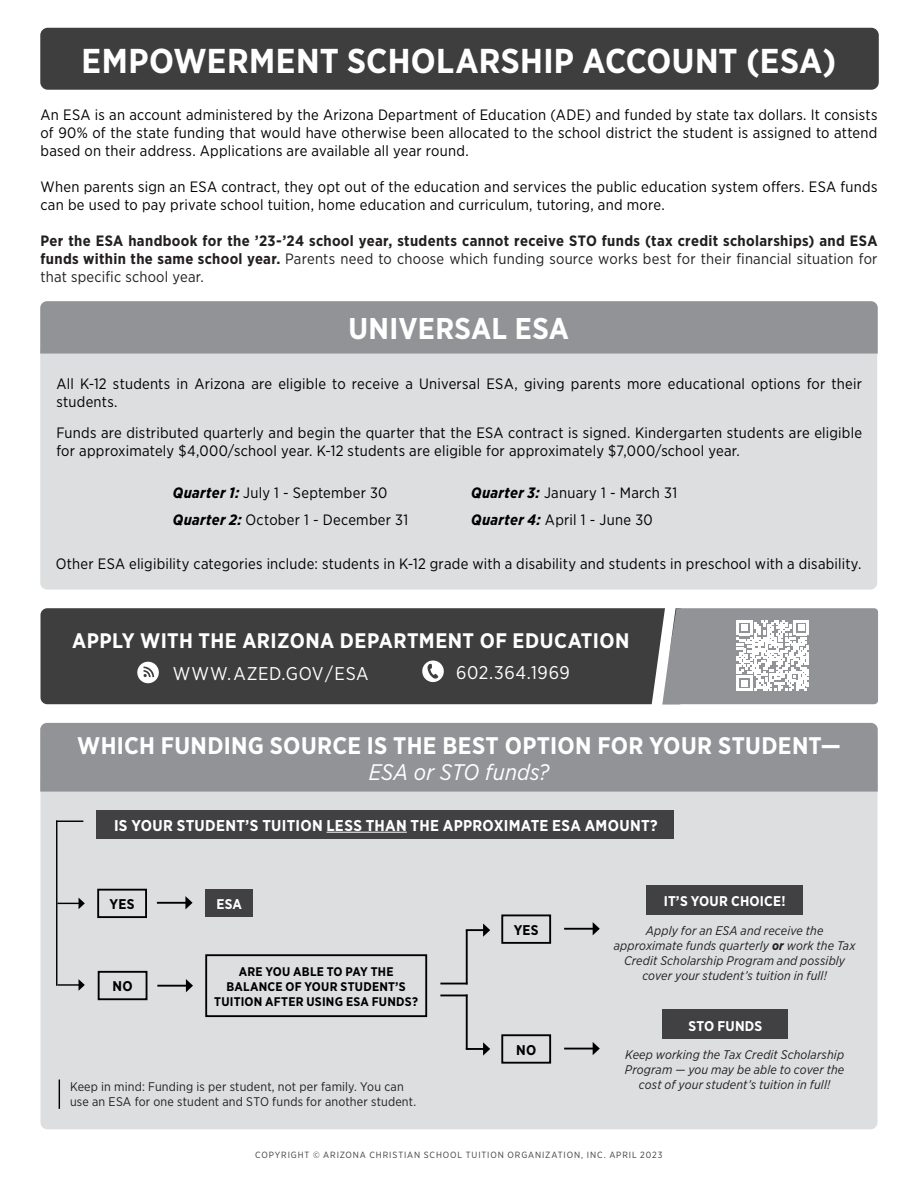
<style>
.page{position:relative;width:918px;height:1188px;background:#fff}
.page>*{position:absolute;margin:0;border:0;box-sizing:border-box;transform-origin:0 0}
.t1{font:700 34.5px "Gotham Narrow";letter-spacing:.01em;color:#fff}
.t2{font:700 30px "Gotham Narrow";letter-spacing:.01em;color:#fff}
.t3{font:700 24px "Gotham Narrow";letter-spacing:.015em;color:#fff}
.t4{font:italic 22.5px "Gotham Narrow";letter-spacing:.005em;color:#fff}
.t5{font:700 21px "Gotham Narrow";letter-spacing:.02em;color:#fff}
.t6{font:18.45px "Gotham Narrow";letter-spacing:.03em;color:#fff}
.t7{font:700 15.6px "Gotham Narrow";letter-spacing:.02em;color:#fff}
.Eligibility_Bullets{font:15px/18px "Gotham Narrow";letter-spacing:.015em;color:#000}
.Eligibility_Bullets-2{font:700 15px/18px "Gotham Narrow";letter-spacing:.02em;color:#231f20;text-align:justify}
.t8{font:700 14.1px "Gotham Narrow";letter-spacing:.015em;color:#fff}
.t9{font:700 14.1px "Gotham Narrow";letter-spacing:.015em;color:#000}
.t10{font:italic 12.6px/14.9px "Gotham Narrow";letter-spacing:.01em;color:#231f20;text-align:center}
.t11{font:12.6px "Gotham Narrow";letter-spacing:.015em;color:#231f20}
.t12{font:700 12.6px/15px "Gotham Narrow";letter-spacing:.02em;color:#000;text-align:center}
.t13{font:9px "Gotham Narrow";letter-spacing:.1em;color:#3e3e3f}
.s1{font-weight:400}
.s2{font-weight:700;font-style:italic}
.s3{font-weight:700}
.s4{font-style:normal}
</style>
<div class="page">
<div style="left:40px;top:792px;width:838px;height:337px;background:#dddee0"></div>
<div style="left:40px;top:608px;width:646px;height:96px;background:#3e3e3f;border-radius:7px"></div>
<svg style="left:638px;top:608px;width:240px;height:115px"></svg>
<svg style="left:422px;top:661px;width:22px;height:21px"></svg>
<svg style="left:137px;top:662px;width:22px;height:21px"></svg>
<div style="left:41px;top:28px;width:837px;height:61px;background:#3e3e3f;border-radius:7px"></div>
<div style="left:40px;top:28px;width:839px;height:62px;border:2px solid #3e3e3f;border-radius:7px"></div>
<div style="left:40px;top:354px;width:837px;height:236px;background:#dddedf"></div>
<div style="left:40px;top:301px;width:838px;height:53px;background:#919396"></div>
<div style="left:40px;top:723px;width:838px;height:69px;background:#919396"></div>
<div style="left:662px;top:1010px;width:126px;height:29px;background:#414042"></div>
<div style="left:646px;top:885px;width:156px;height:30px;background:#414042"></div>
<div style="left:205px;top:890px;width:48px;height:27px;background:#414042"></div>
<div style="left:96px;top:810px;width:578px;height:29px;background:#414042"></div>
<svg style="left:59px;top:1080px;width:1px;height:29px"></svg>
<div style="left:97px;top:889px;width:50px;height:29px;border:2px solid #000"></div>
<hr style="left:157px;top:902px;width:30px;height:2px;background:#000">
<svg style="left:185px;top:896px;width:8px;height:13px"></svg>
<hr style="left:157px;top:985px;width:30px;height:2px;background:#000">
<svg style="left:186px;top:979px;width:7px;height:13px"></svg>
<div style="left:205px;top:954px;width:222px;height:63px;border:2px solid #000"></div>
<svg style="left:440px;top:983px;width:26px;height:1px"></svg>
<hr style="left:466px;top:930px;width:2px;height:54px;background:#000">
<hr style="left:327px;top:832px;width:80px;height:1px;background:#fff">
<svg style="left:466px;top:923px;width:24px;height:14px"></svg>
<svg style="left:466px;top:1042px;width:24px;height:14px"></svg>
<svg style="left:440px;top:995px;width:26px;height:1px"></svg>
<hr style="left:466px;top:995px;width:2px;height:54px;background:#000">
<div style="left:98px;top:971px;width:49px;height:29px;border:2px solid #000"></div>
<div style="left:501px;top:914px;width:50px;height:30px;border:2px solid #000"></div>
<div style="left:501px;top:1034px;width:50px;height:30px;border:2px solid #000"></div>
<hr style="left:564px;top:928px;width:30px;height:2px;background:#000">
<svg style="left:593px;top:922px;width:7px;height:13px"></svg>
<hr style="left:564px;top:1048px;width:30px;height:2px;background:#000">
<svg style="left:593px;top:1042px;width:7px;height:13px"></svg>
<hr style="left:56px;top:821px;width:1px;height:165px;background:#000">
<svg style="left:57px;top:821px;width:26px;height:1px"></svg>
<svg style="left:57px;top:898px;width:28px;height:11px"></svg>
<hr style="left:57px;top:984px;width:22px;height:2px;background:#000">
<svg style="left:79px;top:979px;width:6px;height:12px"></svg>
<p class="t1" style="left:82px;top:38px;width:756px">EMPOWERMENT SCHOLARSHIP ACCOUNT (ESA)</p>
<p class="Eligibility_Bullets" style="left:40px;top:106px;width:839px;text-align:justify">An ESA is an account administered by the Arizona Department of Education (ADE) and funded by state tax dollars. It consists of 90% of the state funding that would have otherwise been allocated to the school district the student is assigned to attend based on their address. Applications are available all year round.</p>
<p class="Eligibility_Bullets" style="left:40px;top:178px;width:839px">When parents sign an ESA contract, they opt out of the education and services the public education system offers. ESA funds can be used to pay private school tuition, home education and curriculum, tutoring, and more.</p>
<p class="Eligibility_Bullets-2" style="left:40px;top:232px;width:839px">Per the ESA handbook for the ’23-’24 school year, students cannot receive STO funds (tax credit scholarships) and ESA funds within the same school year. <span class="s1">Parents need to choose which funding source works best for their financial situation for that specific school year.</span></p>
<p class="t2" style="left:348px;top:310px;width:222px">UNIVERSAL ESA</p>
<p class="Eligibility_Bullets" style="left:56px;top:374px;width:807px">All K-12 students in Arizona are eligible to receive a Universal ESA, giving parents more educational options for their students.</p>
<p class="Eligibility_Bullets" style="left:56px;top:424px;width:807px">Funds are distributed quarterly and begin the quarter that the ESA contract is signed. Kindergarten students are eligible for approximately $4,000/school year. K-12 students are eligible for approximately $7,000/school year.</p>
<p class="Eligibility_Bullets" style="left:471px;top:484px;width:207px"><span class="s2">Quarter 3:</span> January 1 - March 31</p>
<p class="Eligibility_Bullets" style="left:471px;top:511px;width:183px"><span class="s2">Quarter 4:</span> April 1 - June 30</p>
<p class="Eligibility_Bullets" style="left:56px;top:554px;width:807px">Other ESA eligibility categories include: students in K-12 grade with a disability and students in preschool with a disability.</p>
<p class="Eligibility_Bullets" style="left:173px;top:484px;width:216px"><span class="s2">Quarter 1:</span> July 1 - September 30</p>
<p class="Eligibility_Bullets" style="left:173px;top:511px;width:237px"><span class="s2">Quarter 2:</span> October 1 - December 31</p>
<p class="t5" style="left:72px;top:627px;width:559px">APPLY WITH THE ARIZONA DEPARTMENT OF EDUCATION</p>
<p class="t6" style="left:456px;top:661px;width:115px">602.364.1969</p>
<p class="t6" style="left:173px;top:662px;width:197px">WWW.AZED.GOV/ESA</p>
<p class="t3" style="left:77px;top:730px;width:765px">WHICH FUNDING SOURCE IS THE BEST OPTION FOR YOUR STUDENT—</p>
<p class="t4" style="left:369px;top:758px;width:182px">ESA or STO funds?</p>
<p class="t7" style="left:114px;top:815px;width:545px">IS YOUR STUDENT’S TUITION LESS THAN THE APPROXIMATE ESA AMOUNT?</p>
<p class="t9" style="left:110px;top:895px;width:27px">YES</p>
<p class="t8" style="left:216px;top:895px;width:27px">ESA</p>
<p class="t9" style="left:113px;top:977px;width:22px">NO</p>
<p class="t12" style="left:214px;top:964px;width:205px">ARE YOU ABLE TO PAY THE<br>BALANCE OF YOUR STUDENT’S<br>TUITION AFTER USING ESA FUNDS?</p>
<p class="t11" style="left:70px;top:1079px;width:335px">Keep in mind: Funding is per student, not per family. You can</p>
<p class="t11" style="left:70px;top:1094px;width:348px">use an ESA for one student and STO funds for another student.</p>
<p class="t9" style="left:514px;top:921px;width:27px">YES</p>
<p class="t9" style="left:516px;top:1041px;width:22px">NO</p>
<p class="t8" style="left:664px;top:892px;width:123px">IT’S YOUR CHOICE!</p>
<p class="t10" style="left:614px;top:923px;width:243px">Apply for an ESA and receive the approximate funds quarterly <span class="s3">or</span> work the Tax Credit Scholarship Program and possibly cover your student’s tuition in full!</p>
<p class="t8" style="left:688px;top:1017px;width:75px">STO FUNDS</p>
<p class="t10" style="left:625px;top:1047px;width:221px">Keep working the Tax Credit Scholarship<br>Program <span class="s4">—</span> you may be able to cover the cost of your student’s tuition in full!</p>
<p class="t13" style="left:255px;top:1149px;width:409px">COPYRIGHT © ARIZONA CHRISTIAN SCHOOL TUITION ORGANIZATION, INC. APRIL 2023</p>
</div>
